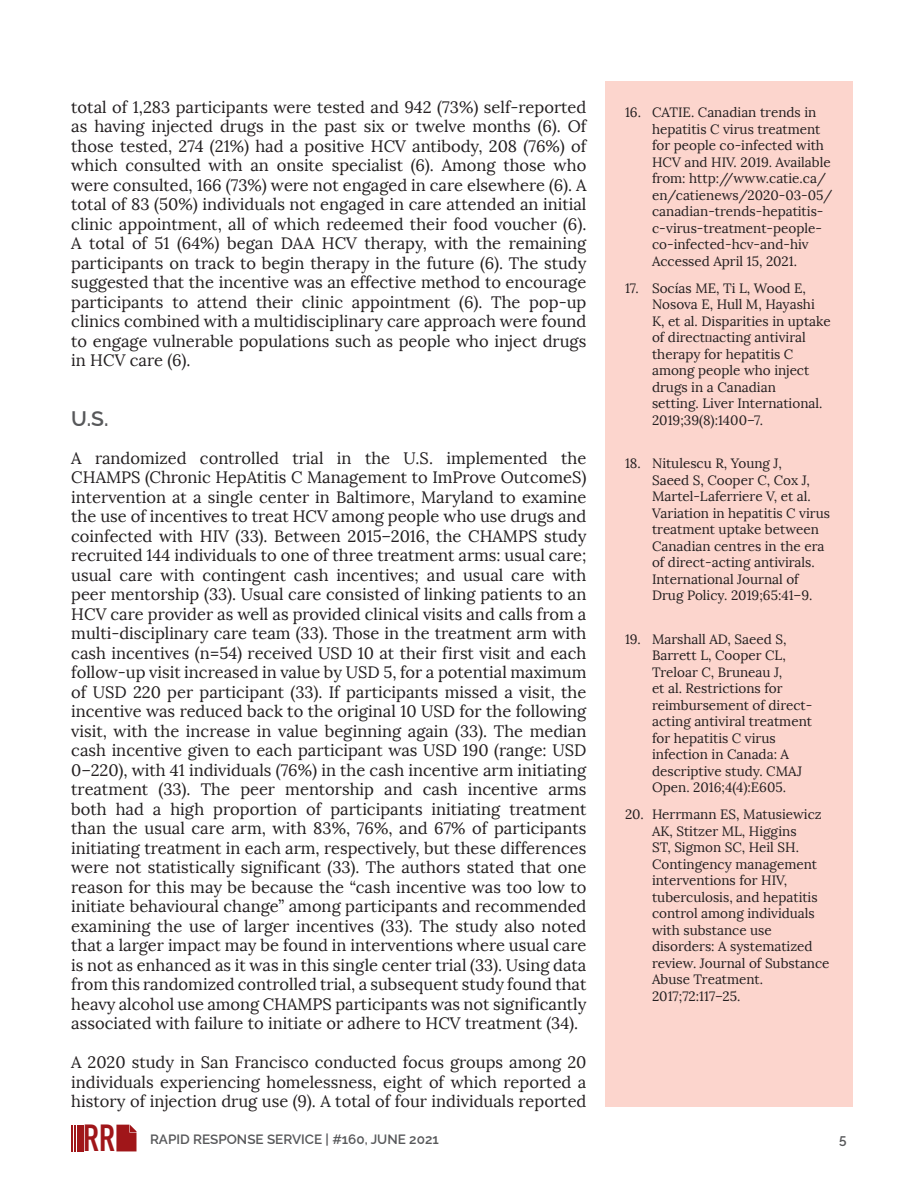
<style>
.page{position:relative;width:918px;height:1188px;background:#fff}
.page>*{position:absolute;margin:0;border:0;box-sizing:border-box;transform-origin:0 0}
.t1{font:700 37.2px "DIN Condensed";color:#a01619}
.H2___column_width{font:600 21px "Raleway";color:#57585a}
.H2___column_width-2{font:16.5px/19.5px "Lora";color:#231f20;text-align:justify}
.body__serif__11pt{font:16.5px/19.5px "Lora";color:#231f20;text-align:justify}
.t2{font:13.5px/16.5px "Lora";color:#231f20}
.t3{font:600 13.5px "Raleway";color:#57585a}
</style>
<div class="page">
<hr style="left:71px;top:1125px;width:2px;height:26px;background:#a01619">
<hr style="left:74px;top:1125px;width:2px;height:26px;background:#a01619">
<hr style="left:77px;top:1125px;width:2px;height:26px;background:#a01619">
<hr style="left:81px;top:1125px;width:3px;height:26px;background:#a01619">
<svg style="left:116px;top:1125px;width:21px;height:26px"></svg>
<div style="left:605px;top:81px;width:248px;height:1026px;background:#fcd5cd"></div>
<p class="body__serif__11pt" style="left:71px;top:97px;width:517px">total of 1,283 participants were tested and 942 (73%) self-reported as having injected drugs in the past six or twelve months (6). Of those tested, 274 (21%) had a positive HCV antibody, 208 (76%) of which consulted with an onsite specialist (6). Among those who were consulted, 166 (73%) were not engaged in care elsewhere (6). A total of 83 (50%) individuals not engaged in care attended an initial clinic appointment, all of which redeemed their food voucher (6).<br>A total of 51 (64%) began DAA HCV therapy, with the remaining participants on track to begin therapy in the future (6). The study suggested that the incentive was an effective method to encourage participants to attend their clinic appointment (6). The pop-up clinics combined with a multidisciplinary care approach were found to engage vulnerable populations such as people who inject drugs in HCV care (6).</p>
<p class="H2___column_width" style="left:71px;top:402px;width:39px">U.S.</p>
<p class="H2___column_width-2" style="left:71px;top:448px;width:517px">A randomized controlled trial in the U.S. implemented the CHAMPS (Chronic HepAtitis C Management to ImProve OutcomeS) intervention at a single center in Baltimore, Maryland to examine the use of incentives to treat HCV among people who use drugs and coinfected with HIV (33). Between 2015–2016, the CHAMPS study recruited 144 individuals to one of three treatment arms: usual care; usual care with contingent cash incentives; and usual care with peer mentorship (33). Usual care consisted of linking patients to an HCV care provider as well as provided clinical visits and calls from a multi-disciplinary care team (33). Those in the treatment arm with cash incentives (n=54) received USD 10 at their first visit and each follow-up visit increased in value by USD 5, for a potential maximum of USD 220 per participant (33). If participants missed a visit, the incentive was reduced back to the original 10 USD for the following visit, with the increase in value beginning again (33). The median cash incentive given to each participant was USD 190 (range: USD 0–220), with 41 individuals (76%) in the cash incentive arm initiating treatment (33). The peer mentorship and cash incentive arms both had a high proportion of participants initiating treatment than the usual care arm, with 83%, 76%, and 67% of participants initiating treatment in each arm, respectively, but these differences were not statistically significant (33). The authors stated that one reason for this may be because the “cash incentive was too low to initiate behavioural change” among participants and recommended examining the use of larger incentives (33). The study also noted that a larger impact may be found in interventions where usual care is not as enhanced as it was in this single center trial (33). Using data from this randomized controlled trial, a subsequent study found that heavy alcohol use among CHAMPS participants was not significantly associated with failure to initiate or adhere to HCV treatment (34).</p>
<p class="body__serif__11pt" style="left:71px;top:1053px;width:517px">A 2020 study in San Francisco conducted focus groups among 20 individuals experiencing homelessness, eight of which reported a history of injection drug use (9). A total of four individuals reported</p>
<p class="t2" style="left:652px;top:104px;width:182px;text-indent:-27px">16. CATIE. Canadian trends in hepatitis C virus treatment for people co-infected with<br>HCV and HIV. 2019. Available from: http://www.catie.ca/ en/catienews/2020-03-05/ canadian-trends-hepatitis&shy;c-virus-treatment-people&shy;co-infected-hcv-and-hiv<br>Accessed April 15, 2021.</p>
<p class="t2" style="left:652px;top:280px;width:180px;text-indent:-27px">17. Socías ME, Ti L, Wood E,<br>Nosova E, Hull M, Hayashi<br>K, et al. Disparities in uptake of direct‐acting antiviral therapy for hepatitis C among people who inject drugs in a Canadian<br>setting. Liver International.<br>2019;39(8):1400–7.</p>
<p class="t2" style="left:652px;top:455px;width:180px;text-indent:-27px">18. Nitulescu R, Young J,<br>Saeed S, Cooper C, Cox J,<br>Martel-Laferriere V, et al.<br>Variation in hepatitis C virus treatment uptake between<br>Canadian centres in the era of direct-acting antivirals.<br>International Journal of<br>Drug Policy. 2019;65:41–9.</p>
<p class="t2" style="left:652px;top:631px;width:162px;text-indent:-27px">19. Marshall AD, Saeed S,<br>Barrett L, Cooper CL,<br>Treloar C, Bruneau J,<br>et al. Restrictions for reimbursement of direct&shy;acting antiviral treatment for hepatitis C virus infection in Canada: A descriptive study. CMAJ<br>Open. 2016;4(4):E605.</p>
<p class="t2" style="left:652px;top:806px;width:179px;text-indent:-27px">20. Herrmann ES, Matusiewicz<br>AK, Stitzer ML, Higgins<br>ST, Sigmon SC, Heil SH.<br>Contingency management interventions for HIV, tuberculosis, and hepatitis control among individuals with substance use disorders: A systematized review. Journal of Substance<br>Abuse Treatment.<br>2017;72:117–25.</p>
<h1 class="t1" style="left:83px;top:1113px;width:33px">RR</h1>
<p class="t3" style="left:150px;top:1128px;width:290px">RAPID RESPONSE SERVICE | #160, JUNE 2021</p>
<p class="t3" style="left:839px;top:1128px;width:9px">5</p>
</div>
